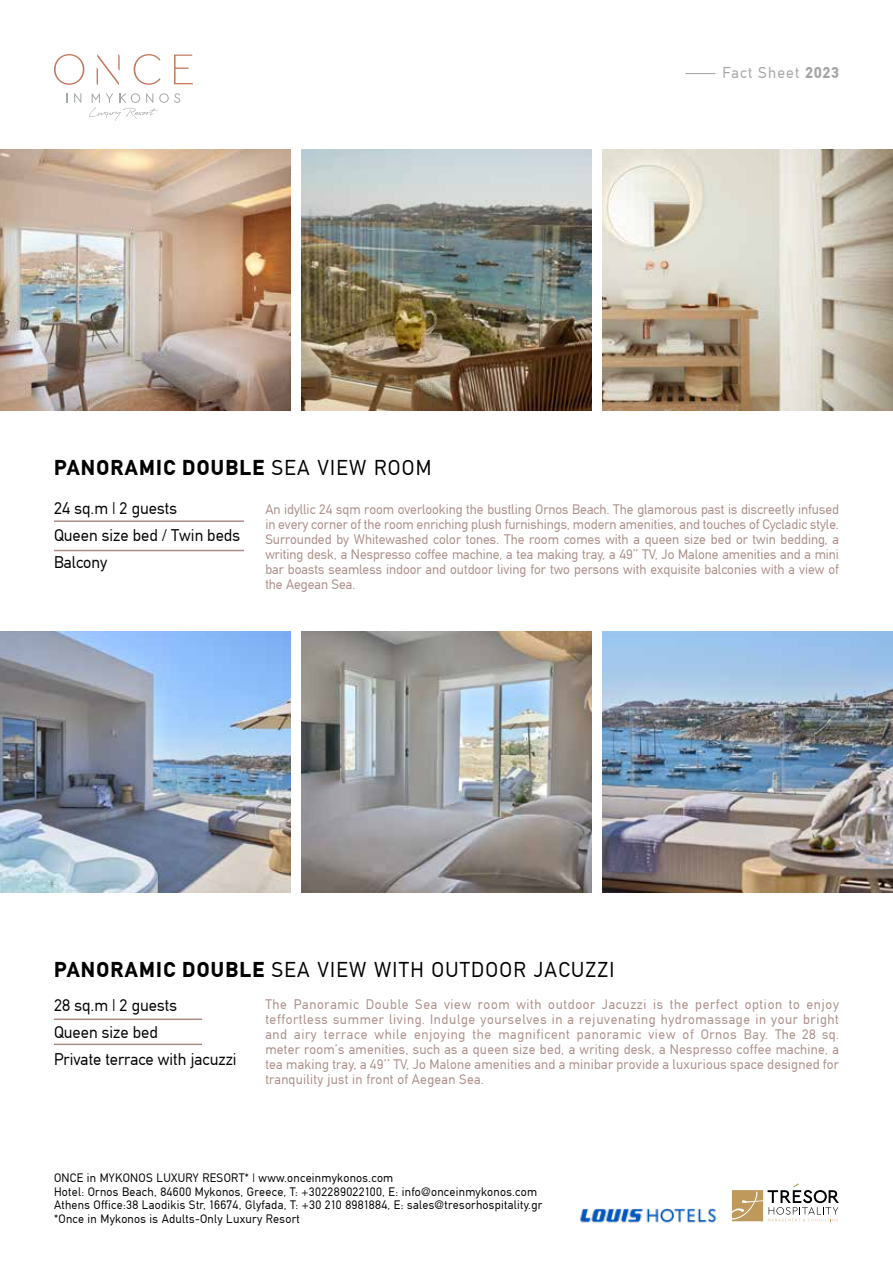
<style>
.page{position:relative;width:893px;height:1263px;background:#fff}
.page>*{position:absolute;margin:0;border:0;box-sizing:border-box;transform-origin:0 0}
.t1{font:21px "CF Din";letter-spacing:.06em;color:#000}
.t2{font:700 21px "CF Din";letter-spacing:.06em;color:#000}
.t3{font:16.5px/27px "CF Din";color:#000}
.t4{font:15.45px "CF Din";letter-spacing:.075em;color:#a6a4a7}
.t5{font:13.5px/15px "CF Din";letter-spacing:.01em;color:#ab8d87;text-align:justify}
.t6{font:12px/13.5px "CF Din";letter-spacing:.025em;color:#000}
.s1{font-weight:700}
.s2{font-weight:400}
</style>
<div class="page">
<hr style="left:54px;top:520px;width:190px;height:2px;background:#ab8d87">
<hr style="left:54px;top:550px;width:190px;height:1px;background:#ab8d87">
<hr style="left:54px;top:1018px;width:148px;height:2px;background:#ab8d87">
<hr style="left:54px;top:1043px;width:148px;height:2px;background:#ab8d87">
<svg style="left:74px;top:93px;width:7px;height:10px"></svg>
<svg style="left:54px;top:54px;width:30px;height:31px"></svg>
<svg style="left:134px;top:54px;width:27px;height:31px"></svg>
<svg style="left:174px;top:55px;width:19px;height:29px"></svg>
<svg style="left:97px;top:54px;width:23px;height:31px"></svg>
<svg style="left:89px;top:93px;width:91px;height:28px"></svg>
<svg style="left:732px;top:1183px;width:107px;height:38px"></svg>
<img style="left:579px;top:1208px;width:138px;height:15px">
<hr style="left:685px;top:73px;width:30px;height:1px;background:#a6a4a7">
<img style="left:0;top:150px;width:291px;height:261px">
<img style="left:0;top:631px;width:291px;height:262px">
<img style="left:301px;top:150px;width:291px;height:261px">
<img style="left:301px;top:631px;width:291px;height:262px">
<img style="left:602px;top:150px;width:291px;height:261px">
<img style="left:602px;top:631px;width:291px;height:262px">
<p class="t4" style="left:722px;top:65px;width:118px">Fact Sheet <span class="s1">2023</span></p>
<h1 class="t2" style="left:54px;top:457px;width:379px">PANORAMIC DOUBLE <span class="s2">SEA VIEW ROOM</span></h1>
<p class="t5" style="left:265px;top:502px;width:575px">An idyllic 24 sqm room overlooking the bustling Ornos Beach. The glamorous past is discreetly infused in every corner of the room enriching plush furnishings, modern amenities, and touches of Cycladic style.<br>Surrounded by Whitewashed color tones. The room comes with a queen size bed or twin bedding, a writing desk, a Nespresso coffee machine, a tea making tray, a 49’’ TV, Jo Malone amenities and a mini bar boasts seamless indoor and outdoor living for two persons with exquisite balconies with a view of the Aegean Sea.</p>
<p class="t3" style="left:54px;top:495px;width:188px">24 sq.m | 2 guests<br>Queen size bed / Twin beds<br>Balcony</p>
<h1 class="t1" style="left:54px;top:959px;width:562px"><span class="s1">PANORAMIC DOUBLE</span> SEA VIEW WITH OUTDOOR JACUZZI</h1>
<p class="t5" style="left:265px;top:997px;width:575px">The Panoramic Double Sea view room with outdoor Jacuzzi is the perfect option to enjoy teffortless summer living. Indulge yourselves in a rejuvenating hydromassage in your bright and airy terrace while enjoying the magnificent panoramic view of Ornos Bay. The 28 sq. meter room’s amenities, such as a queen size bed, a writing desk, a Nespresso coffee machine, a tea making tray, a 49’’ TV, Jo Malone amenities and a minibar provide a luxurious space designed for tranquility just in front of Aegean Sea.</p>
<p class="t3" style="left:54px;top:992px;width:184px">28 sq.m | 2 guests<br>Queen size bed<br>Private terrace with jacuzzi</p>
<p class="t6" style="left:54px;top:1172px;width:490px">ONCE in MYKONOS LUXURY RESORT* | www.onceinmykonos.com<br>Hotel: Ornos Beach, 84600 Mykonos, Greece, T: +302289022100, E: info@onceinmykonos.com Athens Office:38 Laodikis Str, 16674, Glyfada, T: +30 210 8981884, E: sales@tresorhospitality.gr *Once in Mykonos is Adults-Only Luxury Resort</p>
</div>
